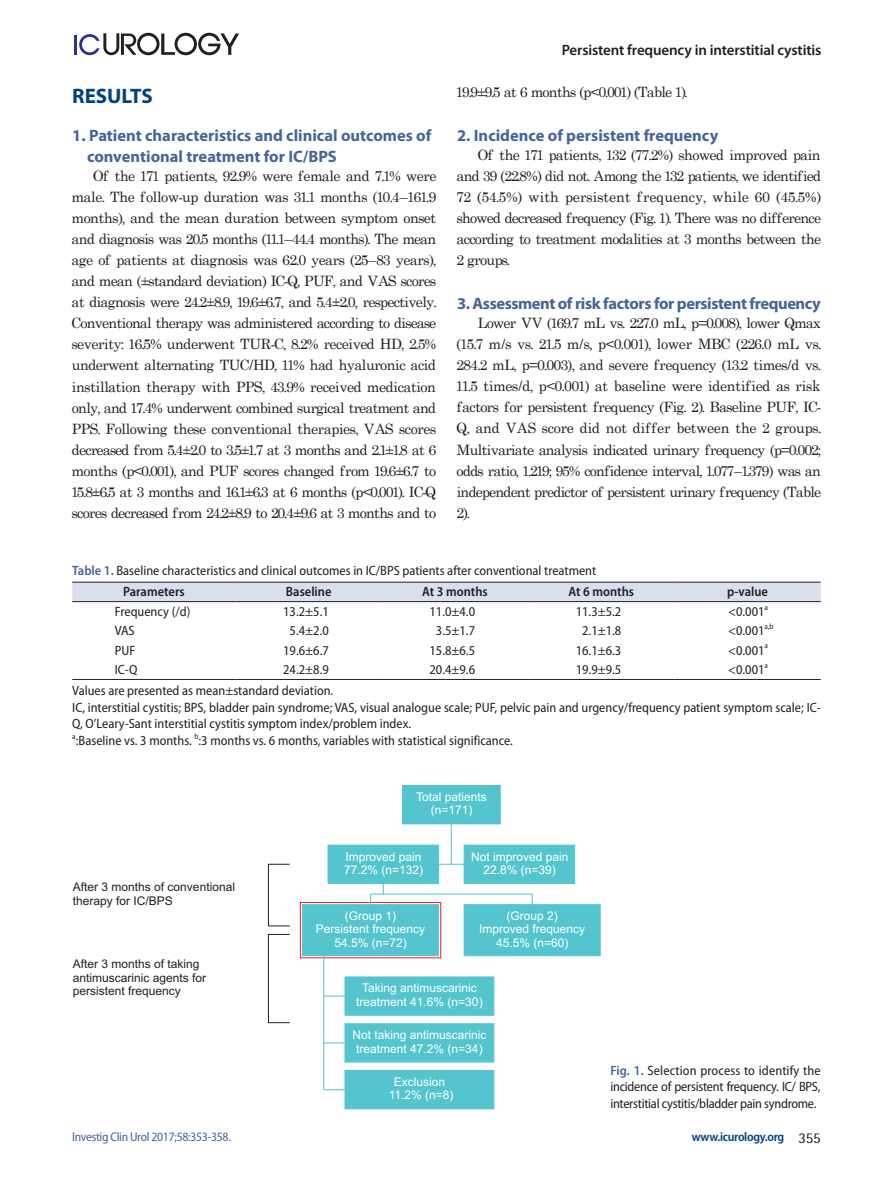
<style>
.page{position:relative;width:893px;height:1191px;background:#fff}
.page>*{position:absolute;margin:0;border:0;box-sizing:border-box;transform-origin:0 0}
.t1{font:700 21px "Myriad Pro";color:#014081}
.t2{font:700 16.5px/21px "Myriad Pro";color:#45659d}
.t3{font:700 16.5px "Myriad Pro";letter-spacing:-.025em;color:#45659d}
.t4{font:600 15px "Myriad Pro";letter-spacing:-.01em;color:#231f20}
.t5{font:14.25px/21px "Century Schoolbook";letter-spacing:-.045em;color:#231f20;text-align:justify}
.t6{font:semi-condensed 13.5px/16.5px "Myriad Pro";color:#231f20}
.t7{font:600 semi-condensed 13.5px "Myriad Pro";color:#231f20}
.t8{font:semi-condensed 12.75px "Myriad Pro";letter-spacing:-.025em;color:#45659d}
.t9{font:600 semi-condensed 12.75px "Myriad Pro";letter-spacing:-.025em;color:#014081}
.t10{font:12px/13.4px "Arial";color:#fff;text-align:center}
.t11{font:12px/13.4px "Arial";color:#231f20}
.t12{font:semi-condensed 7.8px "Myriad Pro";color:#231f20}
.s1{font-weight:600;color:#45659d}
.s2{font-weight:600}
.s3{font-family:"Rotis Semi Sans Std";font-weight:400;font-stretch:normal;font-size:15px;color:#231f20}
</style>
<div class="page">
<hr style="left:74px;top:35px;width:3px;height:20px;background:#293492">
<svg style="left:79px;top:33px;width:160px;height:22px"></svg>
<div style="left:72px;top:583px;width:749px;height:18px;background:#dadfed"></div>
<hr style="left:72px;top:582px;width:164px;height:1px;background:#231f20">
<hr style="left:236px;top:582px;width:146px;height:1px;background:#231f20">
<hr style="left:382px;top:582px;width:146px;height:1px;background:#231f20">
<hr style="left:528px;top:582px;width:146px;height:1px;background:#231f20">
<hr style="left:674px;top:582px;width:147px;height:1px;background:#231f20">
<hr style="left:72px;top:601px;width:164px;height:1px;background:#231f20">
<hr style="left:236px;top:601px;width:146px;height:1px;background:#231f20">
<hr style="left:382px;top:601px;width:146px;height:1px;background:#231f20">
<hr style="left:528px;top:601px;width:146px;height:1px;background:#231f20">
<hr style="left:674px;top:601px;width:147px;height:1px;background:#231f20">
<hr style="left:72px;top:679px;width:164px;height:1px;background:#231f20">
<hr style="left:236px;top:679px;width:146px;height:1px;background:#231f20">
<hr style="left:382px;top:679px;width:146px;height:1px;background:#231f20">
<hr style="left:528px;top:679px;width:146px;height:1px;background:#231f20">
<hr style="left:674px;top:679px;width:147px;height:1px;background:#231f20">
<div style="left:402px;top:785px;width:98px;height:39px;background:#54c5cf"></div>
<div style="left:328px;top:844px;width:111px;height:39px;background:#54c5cf;border:1px solid #54c5cf"></div>
<div style="left:464px;top:844px;width:111px;height:39px;background:#54c5cf;border:1px solid #54c5cf"></div>
<div style="left:302px;top:904px;width:137px;height:52px;background:#54c5cf;border:1px solid #54c5cf"></div>
<div style="left:300px;top:902px;width:141px;height:56px;border:1px solid #ee1d23"></div>
<div style="left:464px;top:904px;width:137px;height:52px;background:#54c5cf;border:1px solid #54c5cf"></div>
<div style="left:345px;top:1023px;width:149px;height:39px;background:#54c5cf;border:1px solid #54c5cf"></div>
<div style="left:345px;top:976px;width:149px;height:39px;background:#54c5cf;border:1px solid #54c5cf"></div>
<div style="left:345px;top:1070px;width:149px;height:39px;background:#54c5cf"></div>
<hr style="left:371px;top:893px;width:161px;height:1px;background:#54c5cf">
<svg style="left:324px;top:1089px;width:21px;height:1px"></svg>
<svg style="left:324px;top:1042px;width:21px;height:1px"></svg>
<svg style="left:324px;top:995px;width:21px;height:1px"></svg>
<hr style="left:323px;top:955px;width:1px;height:134px;background:#54c5cf">
<svg style="left:439px;top:864px;width:25px;height:1px"></svg>
<hr style="left:451px;top:823px;width:1px;height:41px;background:#54c5cf">
<svg style="left:269px;top:934px;width:21px;height:1px"></svg>
<svg style="left:269px;top:925px;width:21px;height:1px"></svg>
<svg style="left:268px;top:1022px;width:22px;height:1px"></svg>
<svg style="left:269px;top:864px;width:21px;height:1px"></svg>
<hr style="left:268px;top:864px;width:1px;height:62px;background:#231f20">
<hr style="left:268px;top:934px;width:1px;height:88px;background:#231f20">
<h1 class="t1" style="left:72px;top:82px;width:82px">RESULTS</h1>
<p class="t2" style="left:87px;top:124px;width:346px;text-indent:-15px">1. Patient characteristics and clinical outcomes of conventional treatment for IC/BPS</p>
<p class="t5" style="left:71px;top:164px;width:368px;text-indent:22px">Of the 171 patients, 92.9% were female and 7.1% were male. The follow-up duration was 31.1 months (10.4–161.9 months), and the mean duration between symptom onset and diagnosis was 20.5 months (11.1–44.4 months). The mean age of patients at diagnosis was 62.0 years (25–83 years), and mean (±standard deviation) IC-Q, PUF, and VAS scores at diagnosis were 24.2±8.9, 19.6±6.7, and 5.4±2.0, respectively.<br>Conventional therapy was administered according to disease severity: 16.5% underwent TUR-C, 8.2% received HD, 2.5% underwent alternating TUC/HD, 11% had hyaluronic acid instillation therapy with PPS, 43.9% received medication only, and 17.4% underwent combined surgical treatment and PPS. Following these conventional therapies, VAS scores decreased from 5.4±2.0 to 3.5±1.7 at 3 months and 2.1±1.8 at 6 months (p&lt;0.001), and PUF scores changed from 19.6±6.7 to 15.8±6.5 at 3 months and 16.1±6.3 at 6 months (p&lt;0.001). IC-Q scores decreased from 24.2±8.9 to 20.4±9.6 at 3 months and to</p>
<p class="t4" style="left:562px;top:40px;width:261px">Persistent frequency in interstitial cystitis</p>
<p class="t5" style="left:456px;top:81px;width:234px">19.9±9.5 at 6 months (p&lt;0.001) (Table 1).</p>
<p class="t2" style="left:457px;top:124px;width:263px">2. Incidence of persistent frequency</p>
<p class="t5" style="left:456px;top:143px;width:367px;text-indent:22px">Of the 171 patients, 132 (77.2%) showed improved pain and 39 (22.8%) did not. Among the 132 patients, we identified 72 (54.5%) with persistent frequency, while 60 (45.5%) showed decreased frequency (Fig. 1). There was no difference according to treatment modalities at 3 months between the 2 groups.</p>
<p class="t3" style="left:457px;top:293px;width:365px">3. Assessment of risk factors for persistent frequency</p>
<p class="t5" style="left:456px;top:311px;width:368px;text-align:left;text-indent:22px">Lower VV (169.7 mL vs. 227.0 mL, p=0.008), lower Qmax (15.7 m/s vs. 21.5 m/s, p&lt;0.001), lower MBC (226.0 mL vs.<br>284.2 mL, p=0.003), and severe frequency (13.2 times/d vs.<br>11.5 times/d, p&lt;0.001) at baseline were identified as risk factors for persistent frequency (Fig. 2). Baseline PUF, IC-Q, and VAS score did not differ between the 2 groups.<br>Multivariate analysis indicated urinary frequency (p=0.002; odds ratio, 1.219; 95% confidence interval, 1.077–1.379) was an independent predictor of persistent urinary frequency (Table 2).</p>
<p class="t6" style="left:123px;top:560px;width:475px;line-height:21.1px;text-indent:-51px"><span class="s1">Table 1.</span> Baseline characteristics and clinical outcomes in IC/BPS patients after conventional treatment<br><span class="s2">Parameters</span></p>
<p class="t7" style="left:286px;top:583px;width:47px">Baseline</p>
<p class="t7" style="left:422px;top:583px;width:67px">At 3 months</p>
<p class="t7" style="left:568px;top:583px;width:67px">At 6 months</p>
<p class="t7" style="left:727px;top:583px;width:42px">p-value</p>
<p class="t6" style="left:115px;top:603px;width:77px">Frequency (/d)</p>
<p class="t6" style="left:283px;top:603px;width:47px">13.2±5.1</p>
<p class="t6" style="left:429px;top:603px;width:47px">11.0±4.0</p>
<p class="t6" style="left:576px;top:603px;width:47px">11.3±5.2</p>
<p class="t6" style="left:728px;top:603px;width:38px">&lt;0.001</p>
<p class="t12" style="left:764px;top:602px;width:5px">a</p>
<p class="t6" style="left:115px;top:622px;width:21px">VAS</p>
<p class="t6" style="left:290px;top:622px;width:41px">5.4±2.0</p>
<p class="t6" style="left:436px;top:622px;width:41px">3.5±1.7</p>
<p class="t6" style="left:582px;top:622px;width:41px">2.1±1.8</p>
<p class="t6" style="left:728px;top:622px;width:38px">&lt;0.001</p>
<p class="t12" style="left:764px;top:621px;width:11px">a,b</p>
<p class="t6" style="left:115px;top:642px;width:22px">PUF</p>
<p class="t6" style="left:283px;top:642px;width:47px">19.6±6.7</p>
<p class="t6" style="left:429px;top:642px;width:47px">15.8±6.5</p>
<p class="t6" style="left:576px;top:642px;width:47px">16.1±6.3</p>
<p class="t6" style="left:728px;top:642px;width:38px">&lt;0.001</p>
<p class="t12" style="left:764px;top:641px;width:5px">a</p>
<p class="t6" style="left:115px;top:661px;width:24px">IC-Q</p>
<p class="t6" style="left:283px;top:661px;width:47px">24.2±8.9</p>
<p class="t6" style="left:429px;top:661px;width:47px">20.4±9.6</p>
<p class="t6" style="left:576px;top:661px;width:47px">19.9±9.5</p>
<p class="t6" style="left:728px;top:661px;width:38px">&lt;0.001</p>
<p class="t12" style="left:764px;top:660px;width:5px">a</p>
<p class="t6" style="left:72px;top:682px;width:750px">Values are presented as mean±standard deviation.<br>IC, interstitial cystitis; BPS, bladder pain syndrome; VAS, visual analogue scale; PUF, pelvic pain and urgency/frequency patient symptom scale; IC-<br>Q, O’Leary-Sant interstitial cystitis symptom index/problem index.</p>
<p class="t12" style="left:72px;top:731px;width:5px">a</p>
<p class="t6" style="left:76px;top:732px;width:118px">:Baseline vs. 3 months.</p>
<p class="t12" style="left:194px;top:731px;width:6px">b</p>
<p class="t6" style="left:199px;top:732px;width:316px">:3 months vs. 6 months, variables with statistical significance.</p>
<p class="t11" style="left:73px;top:881px;width:164px">After 3 months of conventional therapy for IC/BPS</p>
<p class="t11" style="left:73px;top:958px;width:135px">After 3 months of taking antimuscarinic agents for persistent frequency</p>
<p class="t10" style="left:416px;top:791px;width:72px">Total patients (n=171)</p>
<p class="t10" style="left:344px;top:850px;width:81px;text-align:left">Improved pain<br>77.2% (n=132)</p>
<p class="t10" style="left:471px;top:850px;width:99px">Not improved pain<br>22.8% (n=39)</p>
<p class="t10" style="left:316px;top:910px;width:111px">(Group 1)<br>Persistent frequency<br>54.5% (n=72)</p>
<p class="t10" style="left:479px;top:910px;width:108px">(Group 2)<br>Improved frequency<br>45.5% (n=60)</p>
<p class="t10" style="left:356px;top:982px;width:128px">Taking antimuscarinic treatment 41.6% (n=30)</p>
<p class="t10" style="left:352px;top:1029px;width:136px">Not taking antimuscarinic treatment 47.2% (n=34)</p>
<p class="t10" style="left:389px;top:1076px;width:66px">Exclusion<br>11.2% (n=8)</p>
<p class="t6" style="left:610px;top:1062px;width:212px;text-align:justify"><span class="s1">Fig. 1.</span> Selection process to identify the incidence of persistent frequency. IC/ BPS, interstitial cystitis/bladder pain syndrome.</p>
<p class="t8" style="left:72px;top:1128px;width:160px">Investig Clin Urol 2017;58:353-358.</p>
<p class="t9" style="left:692px;top:1128px;width:130px">www.icurology.org <span class="s3">355</span></p>
</div>
